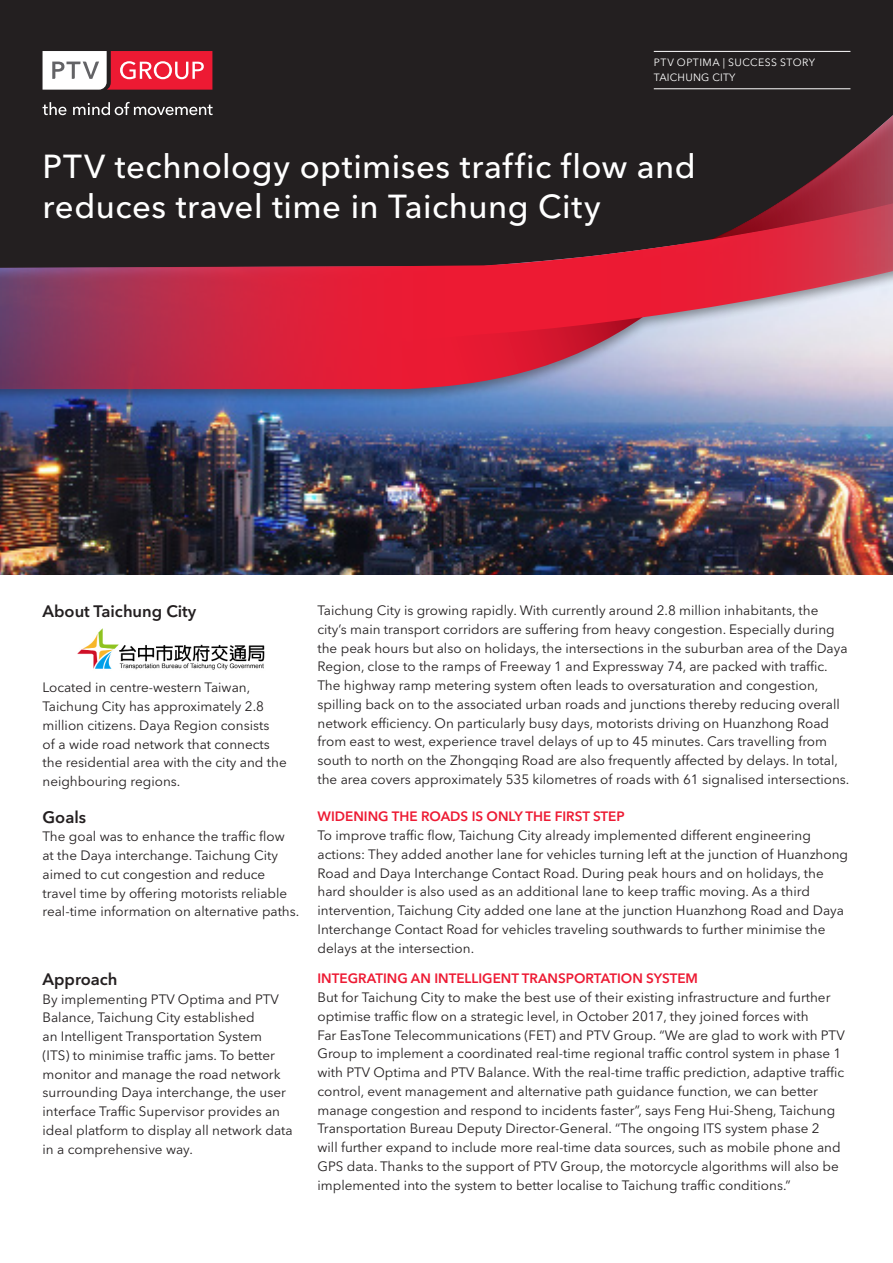
<style>
.page{position:relative;width:893px;height:1263px;background:#fff}
.page>*{position:absolute;margin:0;border:0;box-sizing:border-box;transform-origin:0 0}
.PTV_Einleitungstext{font:500 33px/39.6px "Avenir Next LT Pro";letter-spacing:.015em;color:#fff}
.Fließtext_9_12_5P{font:600 16.5px "Avenir Next LT Pro";color:#231f20}
.Fließtext_9_12_5P-2{font:13.5px/18.8px "Avenir Next LT Pro";color:#231f20}
.Absatzüberschrift_11{font:600 13.5px "Avenir Next LT Pro";color:#ed1a33}
.t1{font:10.5px "Avenir Next LT Pro";letter-spacing:.035em;color:#fff}
</style>
<div class="page">
<img style="left:0;top:403px;width:893px;height:171px">
<div style="left:0;top:0;width:893px;height:100px;background:#231f20"></div>
<div style="left:0;top:100px;width:893px;height:303px;background:#231f20;opacity:.45"></div>
<div style="left:709px;top:104px;width:184px;height:28px;background:#231f20"></div>
<svg style="left:0;top:384px;width:648px;height:5px;background:#aa496b"></svg>
<svg style="left:0;top:132px;width:893px;height:252px;background:#7e3644"></svg>
<svg style="left:43px;top:51px;width:169px;height:39px"></svg>
<svg style="left:43px;top:102px;width:23px;height:13px"></svg>
<svg style="left:73px;top:102px;width:140px;height:13px;background:#5c595a"></svg>
<hr style="left:654px;top:88px;width:196px;height:1px;background:#fff">
<hr style="left:654px;top:51px;width:196px;height:1px;background:#fff">
<img style="left:77px;top:628px;width:188px;height:42px">
<p class="t1" style="left:654px;top:56px;width:163px">PTV OPTIMA | SUCCESS STORY</p>
<p class="t1" style="left:654px;top:71px;width:83px">TAICHUNG CITY</p>
<p class="PTV_Einleitungstext" style="left:43px;top:147px;width:655px">PTV technology optimises traffic flow and reduces travel time in Taichung City</p>
<p class="Fließtext_9_12_5P" style="left:43px;top:602px;width:155px">About Taichung City</p>
<p class="Fließtext_9_12_5P-2" style="left:43px;top:678px;width:246px">Located in centre-western Taiwan, Taichung City has approximately 2.8 million citizens. Daya Region consists<br>of a wide road network that connects the residential area with the city and the neighbouring regions.</p>
<p class="Fließtext_9_12_5P" style="left:43px;top:807px;width:45px">Goals</p>
<p class="Fließtext_9_12_5P-2" style="left:43px;top:827px;width:258px">The goal was to enhance the traffic flow at the Daya interchange. Taichung City aimed to cut congestion and reduce travel time by offering motorists reliable real-time information on alternative paths.</p>
<p class="Fließtext_9_12_5P" style="left:43px;top:969px;width:77px">Approach</p>
<p class="Fließtext_9_12_5P-2" style="left:43px;top:989px;width:252px">By implementing PTV Optima and PTV Balance, Taichung City established<br>an Intelligent Transportation System<br>(ITS) to minimise traffic jams. To better monitor and manage the road network surrounding Daya interchange, the user interface Traffic Supervisor provides an ideal platform to display all network data in a comprehensive way.</p>
<p class="Fließtext_9_12_5P-2" style="left:317px;top:601px;width:533px">Taichung City is growing rapidly. With currently around 2.8 million inhabitants, the city’s main transport corridors are suffering from heavy congestion. Especially during the peak hours but also on holidays, the intersections in the suburban area of the Daya Region, close to the ramps of Freeway 1 and Expressway 74, are packed with traffic.<br>The highway ramp metering system often leads to oversaturation and congestion, spilling back on to the associated urban roads and junctions thereby reducing overall network efficiency. On particularly busy days, motorists driving on Huanzhong Road from east to west, experience travel delays of up to 45 minutes. Cars travelling from south to north on the Zhongqing Road are also frequently affected by delays. In total, the area covers approximately 535 kilometres of roads with 61 signalised intersections.</p>
<p class="Absatzüberschrift_11" style="left:317px;top:808px;width:309px">WIDENING THE ROADS IS ONLY THE FIRST STEP</p>
<p class="Fließtext_9_12_5P-2" style="left:317px;top:826px;width:532px">To improve traffic flow, Taichung City already implemented different engineering actions: They added another lane for vehicles turning left at the junction of Huanzhong Road and Daya Interchange Contact Road. During peak hours and on holidays, the hard shoulder is also used as an additional lane to keep traffic moving. As a third intervention, Taichung City added one lane at the junction Huanzhong Road and Daya Interchange Contact Road for vehicles traveling southwards to further minimise the delays at the intersection.</p>
<p class="Absatzüberschrift_11" style="left:317px;top:970px;width:382px">INTEGRATING AN INTELLIGENT TRANSPORTATION SYSTEM</p>
<p class="Fließtext_9_12_5P-2" style="left:317px;top:988px;width:514px">But for Taichung City to make the best use of their existing infrastructure and further optimise traffic flow on a strategic level, in October 2017, they joined forces with</p>
<p class="Fließtext_9_12_5P-2" style="left:317px;top:1025px;width:529px">Far EasTone Telecommunications (FET) and PTV Group. “We are glad to work with PTV Group to implement a coordinated real-time regional traffic control system in phase 1 with PTV Optima and PTV Balance. With the real-time traffic prediction, adaptive traffic control, event management and alternative path guidance function, we can better manage congestion and respond to incidents faster”, says Feng Hui-Sheng, Taichung Transportation Bureau Deputy Director-General. “The ongoing ITS system phase 2<br>will further expand to include more real-time data sources, such as mobile phone and GPS data. Thanks to the support of PTV Group, the motorcycle algorithms will also be implemented into the system to better localise to Taichung traffic conditions.”</p>
</div>
